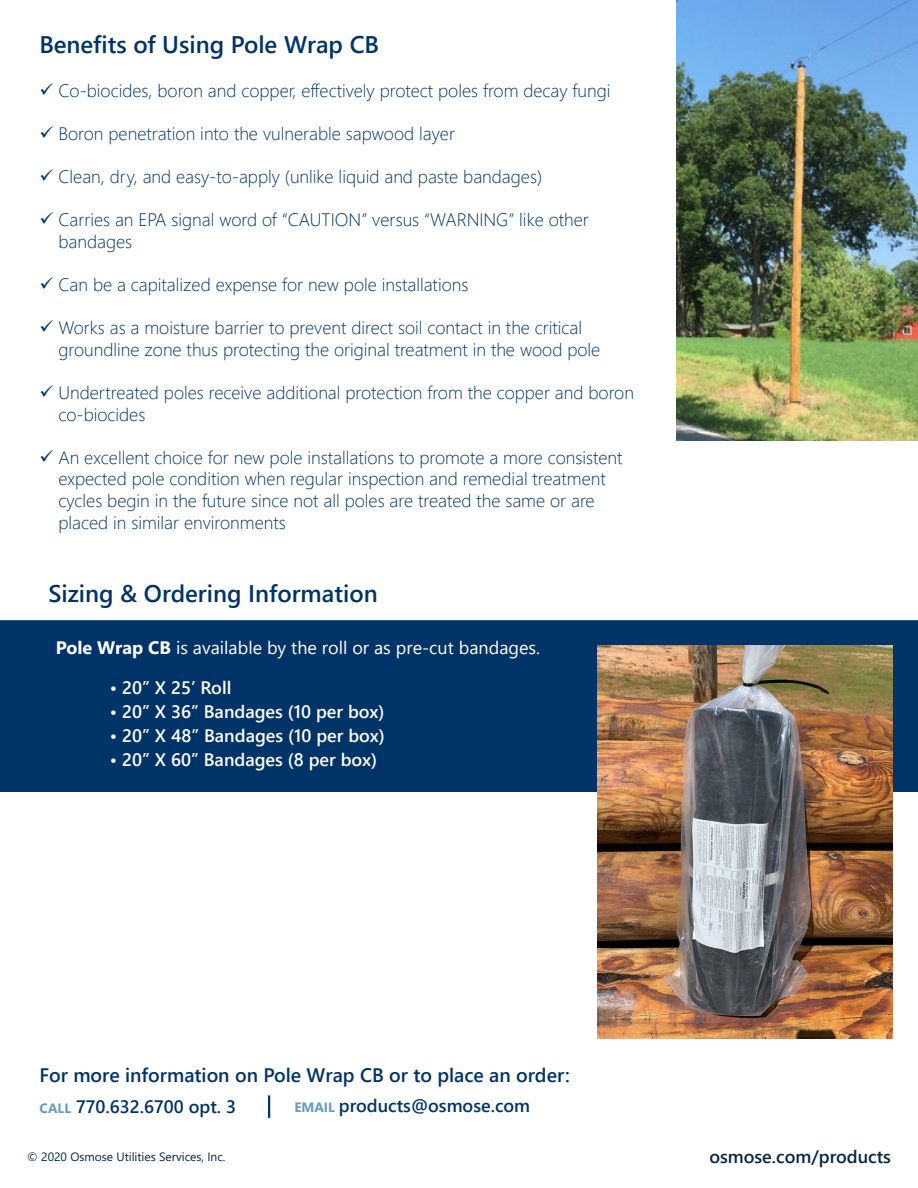
<style>
.page{position:relative;width:918px;height:1188px;background:#fff}
.page>*{position:absolute;margin:0;border:0;box-sizing:border-box;transform-origin:0 0}
.t1{font:600 24px "Segoe UI";color:#003367}
.t2{font:600 19.5px "Segoe UI";color:#003367}
.t3{font:300 18px/21.6px "Segoe UI";color:#003367}
.t4{font:600 18px "Segoe UI";color:#fff}
.t5{font:18px "Segoe UI";color:#fff}
.t6{font:600 18px "Segoe UI";color:#003367}
.t7{font:600 18px "Segoe UI";color:#062643}
.t8{font:12px "Segoe UI";color:#062643}
.s1{font-weight:700}
.s2{font-weight:700;font-size:13.5px;color:#679ac8}
</style>
<div class="page">
<hr style="left:268px;top:1095px;width:2px;height:23px;background:#003367">
<div style="left:0;top:620px;width:918px;height:172px;background:#003367"></div>
<img style="left:676px;top:0;width:242px;height:440px">
<img style="left:597px;top:645px;width:295px;height:393px">
<p class="t1" style="left:39px;top:22px;width:341px">Benefits of Using Pole Wrap CB</p>
<p class="t3" style="left:39px;top:78px;width:573px">✓ Co-biocides, boron and copper, effectively protect poles from decay fungi</p>
<p class="t3" style="left:39px;top:121px;width:417px">✓ Boron penetration into the vulnerable sapwood layer</p>
<p class="t3" style="left:39px;top:164px;width:504px">✓ Clean, dry, and easy-to-apply (unlike liquid and paste bandages)</p>
<p class="t3" style="left:58px;top:207px;width:532px;text-indent:-19px">✓ Carries an EPA signal word of “CAUTION” versus “WARNING” like other bandages</p>
<p class="t3" style="left:39px;top:272px;width:431px">✓ Can be a capitalized expense for new pole installations</p>
<p class="t3" style="left:58px;top:315px;width:543px;text-indent:-19px">✓ Works as a moisture barrier to prevent direct soil contact in the critical groundline zone thus protecting the original treatment in the wood pole</p>
<p class="t3" style="left:58px;top:380px;width:577px;text-indent:-19px">✓ Undertreated poles receive additional protection from the copper and boron co-biocides</p>
<p class="t3" style="left:58px;top:445px;width:566px;text-indent:-19px">✓ An excellent choice for new pole installations to promote a more consistent expected pole condition when regular inspection and remedial treatment cycles begin in the future since not all poles are treated the same or are placed in similar environments</p>
<p class="t1" style="left:48px;top:570px;width:331px">Sizing &amp; Ordering Information</p>
<p class="t5" style="left:56px;top:631px;width:486px"><span class="s1">Pole Wrap CB</span> is available by the roll or as pre-cut bandages.</p>
<p class="t4" style="left:110px;top:671px;width:123px">• 20” X 25’ Roll</p>
<p class="t4" style="left:110px;top:695px;width:276px">• 20” X 36” Bandages (10 per box)</p>
<p class="t4" style="left:110px;top:719px;width:276px">• 20” X 48” Bandages (10 per box)</p>
<p class="t4" style="left:110px;top:743px;width:269px">• 20” X 60” Bandages (8 per box)</p>
<p class="t2" style="left:39px;top:1057px;width:532px">For more information on Pole Wrap CB or to place an order:</p>
<p class="t6" style="left:40px;top:1090px;width:198px"><span class="s2">CALL</span> 770.632.6700 opt. 3</p>
<p class="t6" style="left:294px;top:1088px;width:237px"><span class="s2">EMAIL</span> products@osmose.com</p>
<p class="t8" style="left:27px;top:1145px;width:200px">© 2020 Osmose Utilities Services, Inc.</p>
<p class="t7" style="left:709px;top:1139px;width:183px">osmose.com/products</p>
</div>
